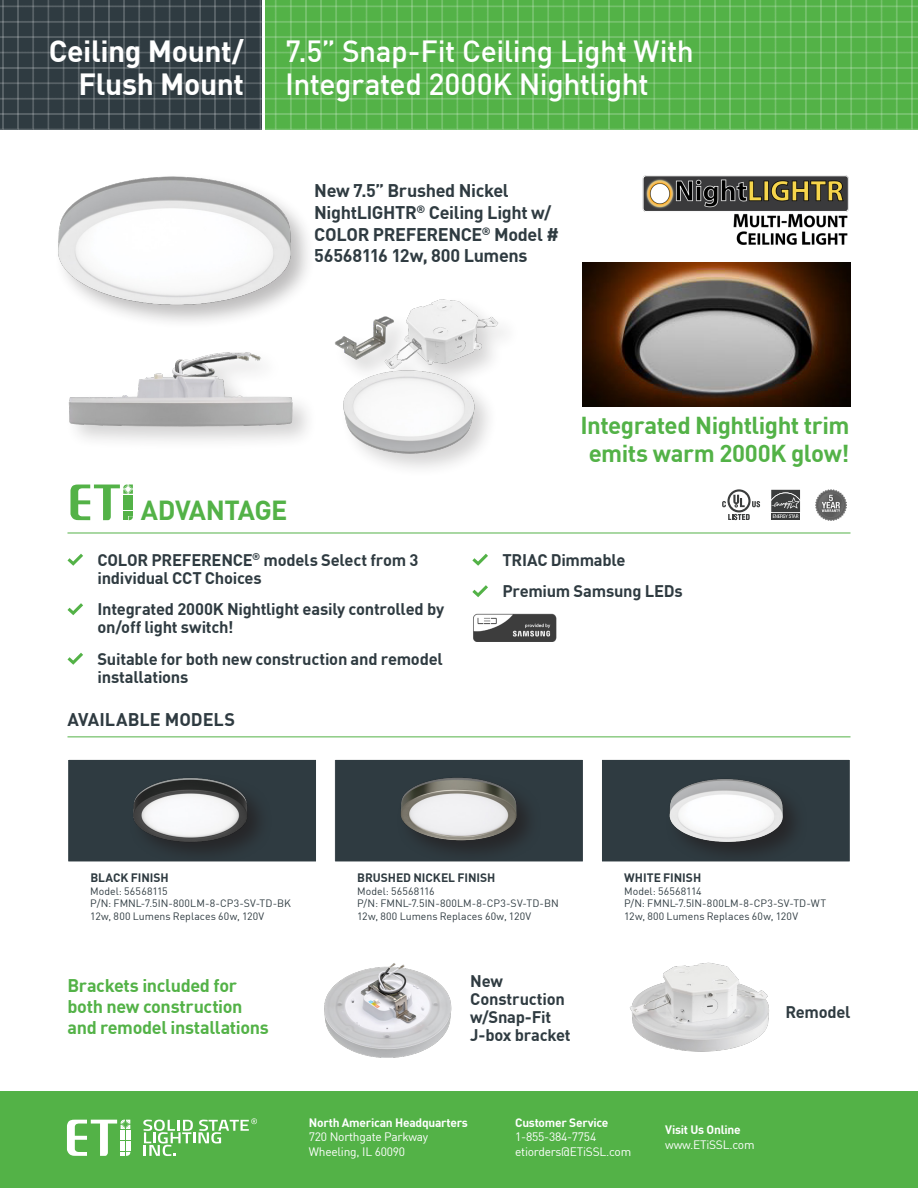
<style>
.page{position:relative;width:918px;height:1188px;background:#fff}
.page>*{position:absolute;margin:0;border:0;box-sizing:border-box;transform-origin:0 0}
.body_-_reg{font:500 30px/33px "DINOT";letter-spacing:-.015em;color:#fff}
.body_-_reg-2{font:700 30px/33px "DINOT";letter-spacing:-.015em;color:#fff;text-align:right}
.body_-_reg-3{font:700 27px "DINOT";letter-spacing:-.025em;color:#53b247}
.body_-_reg-4{font:700 24px/28.5px "DINOT";letter-spacing:-.02em;color:#53b247;text-align:center}
.body_-_reg-5{font:700 18px/21.6px "DINOT";letter-spacing:-.02em;color:#2f3b41}
.body_-_reg-6{font:700 18px/21px "DINOT";letter-spacing:-.02em;color:#53b247}
.body_-_reg-7{font:700 18px "DINOT";color:#2f3b41}
.body_-_reg-8{font:700 16.5px/18px "DINOT";letter-spacing:-.015em;color:#2f3b41}
.body_-_reg-9{font:12px/14.4px "DINOT";letter-spacing:-.02em;color:#fff}
.body_-_reg-10{font:700 12px "DINOT";letter-spacing:-.005em;color:#2f3b41}
.body_-_reg-11{font:700 12px "DINOT";letter-spacing:-.02em;color:#fff}
.body_-_reg-12{font:10.5px/12.5px "DINOT";letter-spacing:.005em;color:#2f3b41}
.s1{font-weight:700}
</style>
<div class="page">
<svg style="left:67px;top:554px;width:16px;height:12px"></svg>
<svg style="left:67px;top:603px;width:16px;height:12px"></svg>
<svg style="left:67px;top:653px;width:16px;height:12px"></svg>
<svg style="left:472px;top:554px;width:16px;height:12px"></svg>
<svg style="left:472px;top:585px;width:16px;height:12px"></svg>
<svg style="left:771px;top:489px;width:30px;height:23px"></svg>
<div style="left:771px;top:513px;width:29px;height:7px;background:#3b3d3d"></div>
<svg style="left:771px;top:490px;width:29px;height:28px"></svg>
<svg style="left:0;top:0;width:918px;height:130px;background:#51954e"></svg>
<hr style="left:68px;top:533px;width:782px;height:1px;background:#53b247">
<svg style="left:70px;top:485px;width:63px;height:35px"></svg>
<img style="left:473px;top:614px;width:83px;height:28px">
<svg style="left:722px;top:489px;width:38px;height:31px"></svg>
<img style="left:815px;top:489px;width:31px;height:31px">
<hr style="left:68px;top:736px;width:782px;height:1px;background:#53b247">
<div style="left:0;top:1092px;width:918px;height:96px;background:#53b247"></div>
<svg style="left:67px;top:1120px;width:63px;height:36px"></svg>
<svg style="left:143px;top:1118px;width:114px;height:38px"></svg>
<img style="left:324px;top:963px;width:128px;height:95px">
<img style="left:630px;top:962px;width:139px;height:90px">
<div style="left:68px;top:759px;width:249px;height:103px;background:#2f3b41"></div>
<img style="left:133px;top:778px;width:115px;height:72px">
<div style="left:68px;top:759px;width:249px;height:103px;border:1px solid #fff"></div>
<div style="left:335px;top:759px;width:248px;height:103px;background:#2f3b41"></div>
<img style="left:401px;top:778px;width:118px;height:74px">
<div style="left:334px;top:759px;width:250px;height:103px;border:1px solid #fff"></div>
<div style="left:601px;top:759px;width:249px;height:103px;background:#2f3b41"></div>
<img style="left:669px;top:779px;width:116px;height:73px">
<div style="left:601px;top:759px;width:249px;height:103px;border:1px solid #fff"></div>
<div style="left:55px;top:173px;width:261px;height:157px;background:#231f20;opacity:.3"></div>
<img style="left:55px;top:173px;width:239px;height:152px">
<div style="left:68px;top:349px;width:249px;height:102px;background:#231f20;opacity:.2"></div>
<img style="left:68px;top:349px;width:225px;height:90px">
<div style="left:332px;top:295px;width:190px;height:183px;background:#231f20;opacity:.2"></div>
<img style="left:332px;top:295px;width:169px;height:162px">
<img style="left:582px;top:262px;width:268px;height:144px">
<img style="left:642px;top:175px;width:207px;height:70px">
<p class="body_-_reg-2" style="left:49px;top:32px;width:197px">Ceiling Mount/<br>Flush Mount</p>
<p class="body_-_reg" style="left:285px;top:32px;width:410px">7.5” Snap-Fit Ceiling Light With<br>Integrated 2000K Nightlight</p>
<p class="body_-_reg-5" style="left:314px;top:178px;width:246px">New 7.5” Brushed Nickel<br>NightLIGHTR<sup>®</sup> Ceiling Light w/<br>COLOR PREFERENCE<sup>®</sup> Model #<br>56568116 12w, 800 Lumens</p>
<p class="body_-_reg-3" style="left:141px;top:490px;width:148px">ADVANTAGE</p>
<p class="body_-_reg-4" style="left:580px;top:409px;width:271px">Integrated Nightlight trim emits warm 2000K glow!</p>
<p class="body_-_reg-8" style="left:98px;top:549px;width:322px">COLOR PREFERENCE<sup>®</sup> models Select from 3 individual CCT Choices</p>
<p class="body_-_reg-8" style="left:98px;top:599px;width:348px">Integrated 2000K Nightlight easily controlled by on/off light switch!</p>
<p class="body_-_reg-8" style="left:98px;top:648px;width:347px">Suitable for both new construction and remodel installations</p>
<p class="body_-_reg-7" style="left:68px;top:706px;width:169px">AVAILABLE MODELS</p>
<p class="body_-_reg-8" style="left:502px;top:549px;width:125px">TRIAC Dimmable</p>
<p class="body_-_reg-8" style="left:502px;top:581px;width:182px">Premium Samsung LEDs</p>
<p class="body_-_reg-10" style="left:90px;top:868px;width:80px">BLACK FINISH</p>
<p class="body_-_reg-12" style="left:90px;top:884px;width:79px">Model: 56568115</p>
<p class="body_-_reg-12" style="left:90px;top:896px;width:202px">P/N: FMNL-7.5IN-800LM-8-CP3-SV-TD-BK<br>12w, 800 Lumens Replaces 60w, 120V</p>
<p class="body_-_reg-10" style="left:357px;top:868px;width:140px">BRUSHED NICKEL FINISH</p>
<p class="body_-_reg-12" style="left:357px;top:884px;width:79px">Model: 56568116</p>
<p class="body_-_reg-12" style="left:357px;top:896px;width:203px">P/N: FMNL-7.5IN-800LM-8-CP3-SV-TD-BN<br>12w, 800 Lumens Replaces 60w, 120V</p>
<p class="body_-_reg-6" style="left:68px;top:974px;width:203px">Brackets included for both new construction and remodel installations</p>
<p class="body_-_reg-8" style="left:470px;top:970px;width:102px">New<br>Construction w/Snap-Fit<br>J-box bracket</p>
<p class="body_-_reg-10" style="left:624px;top:868px;width:79px">WHITE FINISH</p>
<p class="body_-_reg-12" style="left:624px;top:884px;width:79px">Model: 56568114</p>
<p class="body_-_reg-12" style="left:624px;top:896px;width:204px">P/N: FMNL-7.5IN-800LM-8-CP3-SV-TD-WT<br>12w, 800 Lumens Replaces 60w, 120V</p>
<p class="body_-_reg-8" style="left:786px;top:1001px;width:67px">Remodel</p>
<p class="body_-_reg-11" style="left:309px;top:1113px;width:161px">North American Headquarters</p>
<p class="body_-_reg-9" style="left:309px;top:1129px;width:121px">720 Northgate Parkway</p>
<p class="body_-_reg-9" style="left:309px;top:1143px;width:98px">Wheeling, IL 60090</p>
<p class="body_-_reg-9" style="left:515px;top:1114px;width:118px"><span class="s1">Customer Service<br></span>1-855-384-7754 etiorders@ETiSSL.com</p>
<p class="body_-_reg-9" style="left:665px;top:1122px;width:91px"><span class="s1">Visit Us Online </span>www.ETiSSL.com</p>
</div>
